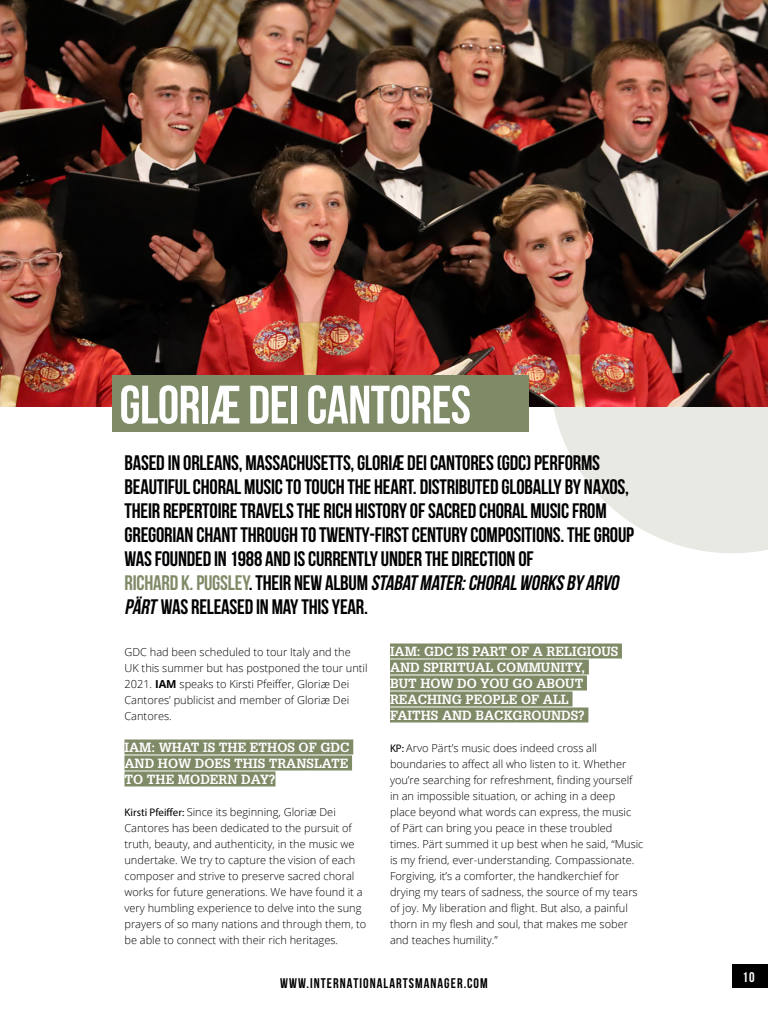
<style>
.page{position:relative;width:768px;height:1024px;background:#fff}
.page>*{position:absolute;margin:0;border:0;box-sizing:border-box;transform-origin:0 0}
.t1{font:700 54px "Bebas Neue";letter-spacing:-.01em;color:#fff}
.t2{font:700 21px/24px "Bebas Neue";letter-spacing:-.01em;color:#000}
.t3{font:700 14px "Bebas Neue";letter-spacing:.075em;color:#000}
.t4{font:700 14px "Bebas Neue";color:#fff}
.t5{font:700 13px/16px "Glypha";color:#fff;text-align:justify}
.t6{font:300 11px/16px "Open Sans";color:#000}
.s1{color:#7f8a67}
.s2{font-style:italic}
.s3{font-family:"Myriad Pro";font-weight:400}
.s4{font-weight:700}
</style>
<div class="page">
<svg style="left:553px;top:407px;width:215px;height:146px;fill:#e8e9e3"></svg>
<div style="left:732px;top:965px;width:36px;height:23px;background:#000"></div>
<div style="left:124px;top:740px;width:229px;height:14px;background:#7f8a67"></div>
<div style="left:124px;top:756px;width:228px;height:14px;background:#7f8a67"></div>
<div style="left:124px;top:772px;width:151px;height:14px;background:#7f8a67"></div>
<img style="left:0;top:0;width:768px;height:407px">
<div style="left:112px;top:375px;width:417px;height:57px;background:#7f8a67"></div>
<div style="left:390px;top:644px;width:232px;height:14px;background:#7f8a67"></div>
<div style="left:390px;top:660px;width:199px;height:14px;background:#7f8a67"></div>
<div style="left:390px;top:676px;width:197px;height:14px;background:#7f8a67"></div>
<div style="left:390px;top:692px;width:183px;height:14px;background:#7f8a67"></div>
<div style="left:390px;top:708px;width:198px;height:14px;background:#7f8a67"></div>
<h1 class="t1" style="left:120px;top:375px;width:353px">GLORIÆ DEI CANTORES</h1>
<p class="t2" style="left:124px;top:450px;width:511px">BASED IN ORLEANS, MASSACHUSETTS, GLORIÆ DEI CANTORES (GDC) PERFORMS BEAUTIFUL CHORAL MUSIC TO TOUCH THE HEART. DISTRIBUTED GLOBALLY BY NAXOS, THEIR REPERTOIRE TRAVELS THE RICH HISTORY OF SACRED CHORAL MUSIC FROM GREGORIAN CHANT THROUGH TO TWENTY-FIRST CENTURY COMPOSITIONS. THE GROUP WAS FOUNDED IN 1988 AND IS CURRENTLY UNDER THE DIRECTION OF<br><span class="s1">RICHARD K. PUGSLEY</span>. THEIR NEW ALBUM <span class="s2">STABATMATER:CHORALWORKSBY ARVO PÄRT</span>WAS RELEASED IN MAY THIS YEAR.</p>
<p class="t5" style="left:390px;top:643px;width:230px;text-align:left">IAM: GDC IS PART OF A RELIGIOUS<br>AND SPIRITUAL COMMUNITY,<br>BUT HOW DO YOU GO ABOUT<br>REACHING PEOPLE OF ALL<br>FAITHS AND BACKGROUNDS?</p>
<p class="t6" style="left:390px;top:740px;width:255px"><span class="s3">KP:</span> Arvo Pärt’s music does indeed cross all boundaries to affect all who listen to it. Whether you’re searching for refreshment, finding yourself in an impossible situation, or aching in a deep place beyond what words can express, the music of Pärt can bring you peace in these troubled times. Pärt summed it up best when he said, “Music is my friend, ever-understanding. Compassionate.<br>Forgiving, it’s a comforter, the handkerchief for drying my tears of sadness, the source of my tears of joy. My liberation and flight. But also, a painful thorn in my flesh and soul, that makes me sober and teaches humility.”</p>
<p class="t6" style="left:124px;top:644px;width:245px">GDC had been scheduled to tour Italy and the UK this summer but has postponed the tour until 2021. <span class="s4">IAM</span> speaks to Kirsti Pfeiffer, Gloriæ Dei Cantores’ publicist and member of Gloriæ Dei Cantores.</p>
<p class="t5" style="left:124px;top:739px;width:227px">IAM: WHAT IS THE ETHOS OF GDC AND HOW DOES THIS TRANSLATE TO THE MODERN DAY?</p>
<p class="t6" style="left:124px;top:804px;width:243px"><span class="s3">Kirsti Pfeiffer:</span> Since its beginning, Gloriæ Dei Cantores has been dedicated to the pursuit of truth, beauty, and authenticity, in the music we undertake. We try to capture the vision of each composer and strive to preserve sacred choral works for future generations. We have found it a very humbling experience to delve into the sung prayers of so many nations and through them, to be able to connect with their rich heritages.</p>
<p class="t3" style="left:280px;top:975px;width:209px">WWW.INTERNATIONALARTSMANAGER.COM</p>
<p class="t4" style="left:742px;top:969px;width:14px">10</p>
</div>
